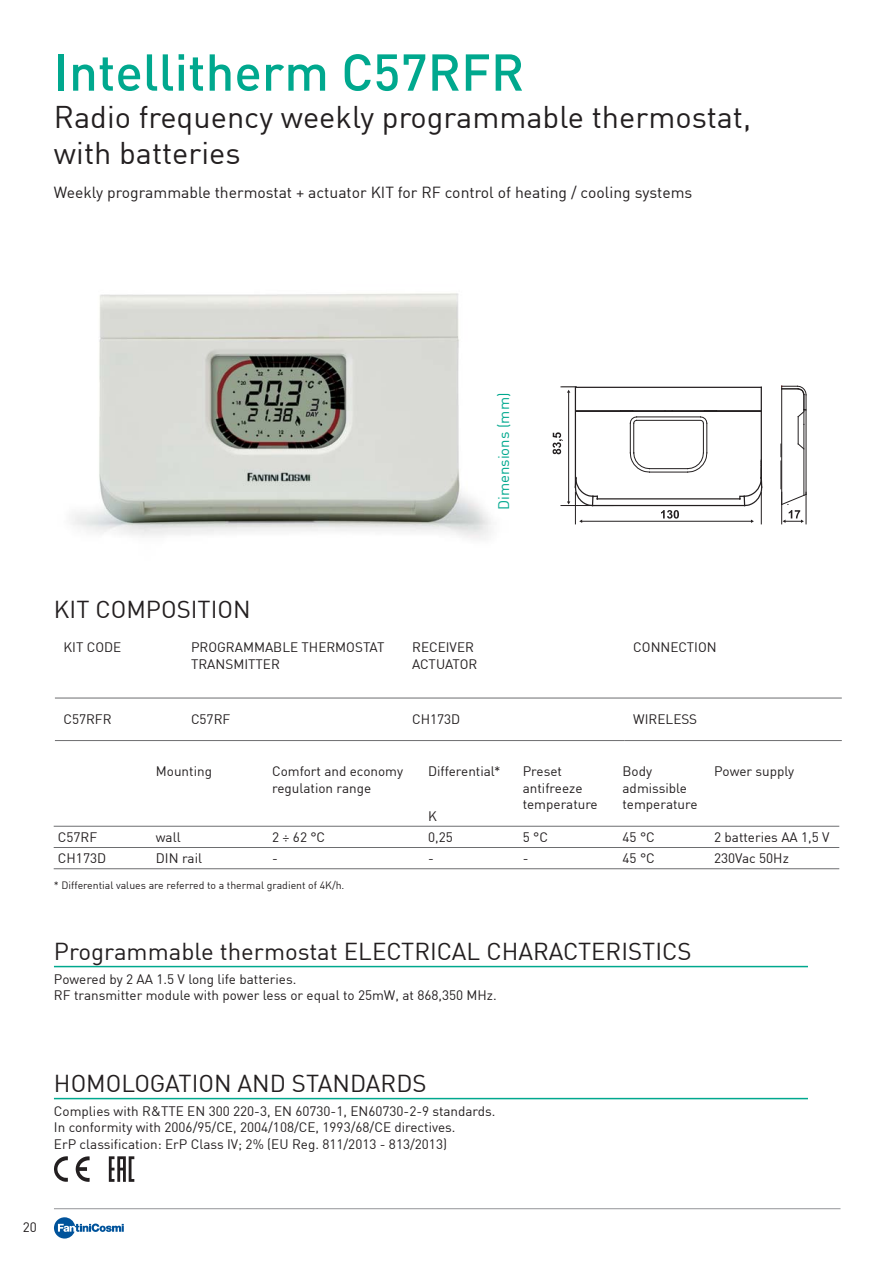
<style>
.page{position:relative;width:893px;height:1263px;background:#fff}
.page>*{position:absolute;margin:0;border:0;box-sizing:border-box;transform-origin:0 0}
.t1{font:500 51px "DIN";color:#00a88e}
.t2{font:30.75px/36.9px "DIN";color:#231f20}
.t3{font:24px "DIN";color:#231f20}
.t4{font:15.75px "DIN";color:#231f20}
.t5{font:15px "DIN";color:#00a88e}
.t6{font:13.5px/16.5px "DIN";color:#231f20}
.t7{font:10.5px "DIN";color:#231f20}
</style>
<div class="page">
<hr style="left:54px;top:1208px;width:786px;height:1px;background:#939598">
<svg style="left:54px;top:1217px;width:70px;height:22px"></svg>
<hr style="left:54px;top:1098px;width:754px;height:1px;background:#00a88e">
<svg style="left:54px;top:1156px;width:14px;height:26px"></svg>
<svg style="left:76px;top:1156px;width:14px;height:26px"></svg>
<svg style="left:109px;top:1156px;width:25px;height:26px"></svg>
<hr style="left:54px;top:966px;width:754px;height:1px;background:#00a88e">
<img style="left:72px;top:293px;width:419px;height:246px">
<hr style="left:568px;top:392px;width:1px;height:110px;background:#231f20">
<hr style="left:575px;top:492px;width:1px;height:32px;background:#231f20">
<hr style="left:781px;top:492px;width:1px;height:32px;background:#231f20">
<hr style="left:761px;top:492px;width:1px;height:32px;background:#231f20">
<hr style="left:806px;top:492px;width:1px;height:32px;background:#231f20">
<hr style="left:582px;top:521px;width:169px;height:1px;background:#231f20">
<svg style="left:661px;top:510px;width:18px;height:9px"></svg>
<svg style="left:552px;top:432px;width:11px;height:22px"></svg>
<hr style="left:633px;top:423px;width:1px;height:30px;background:#231f20">
<hr style="left:703px;top:423px;width:1px;height:30px;background:#231f20">
<hr style="left:649px;top:468px;width:39px;height:1px;background:#231f20">
<hr style="left:592px;top:505px;width:152px;height:1px;background:#231f20">
<hr style="left:575px;top:387px;width:1px;height:100px;background:#231f20">
<svg style="left:738px;top:460px;width:25px;height:47px"></svg>
<svg style="left:567px;top:477px;width:31px;height:30px"></svg>
<hr style="left:761px;top:387px;width:1px;height:91px;background:#231f20">
<hr style="left:576px;top:411px;width:185px;height:1px;background:#231f20">
<svg style="left:629px;top:452px;width:21px;height:21px"></svg>
<svg style="left:629px;top:416px;width:79px;height:8px"></svg>
<hr style="left:630px;top:423px;width:1px;height:30px;background:#231f20">
<hr style="left:649px;top:472px;width:39px;height:1px;background:#231f20">
<svg style="left:686px;top:452px;width:22px;height:21px"></svg>
<hr style="left:706px;top:423px;width:1px;height:30px;background:#231f20">
<hr style="left:576px;top:387px;width:185px;height:1px;background:#231f20">
<hr style="left:576px;top:410px;width:185px;height:1px;background:#231f20">
<hr style="left:597px;top:498px;width:143px;height:1px;background:#231f20">
<svg style="left:561px;top:387px;width:14px;height:6px"></svg>
<hr style="left:561px;top:505px;width:52px;height:1px;background:#231f20">
<svg style="left:780px;top:385px;width:27px;height:138px"></svg>
<svg style="left:55px;top:697px;width:787px;height:1px"></svg>
<hr style="left:55px;top:740px;width:570px;height:1px;background:#6d6e70">
<hr style="left:55px;top:698px;width:787px;height:1px;background:#6d6e70">
<hr style="left:625px;top:740px;width:217px;height:1px;background:#6d6e70">
<svg style="left:54px;top:825px;width:785px;height:1px"></svg>
<svg style="left:54px;top:868px;width:785px;height:1px"></svg>
<hr style="left:54px;top:826px;width:785px;height:1px;background:#6d6e70">
<hr style="left:54px;top:847px;width:785px;height:1px;background:#6d6e70">
<hr style="left:54px;top:869px;width:785px;height:1px;background:#6d6e70">
<h1 class="t1" style="left:54px;top:54px;width:472px">Intellitherm C57RFR</h1>
<h2 class="t2" style="left:54px;top:97px;width:699px">Radio frequency weekly programmable thermostat, with batteries</h2>
<p class="t4" style="left:54px;top:183px;width:640px">Weekly programmable thermostat + actuator KIT for RF control of heating / cooling systems</p>
<p class="t5" style="left:494px;top:510px;width:119px;rotate:-90deg">Dimensions (mm)</p>
<h3 class="t3" style="left:54px;top:594px;width:198px">KIT COMPOSITION</h3>
<p class="t6" style="left:63px;top:639px;width:59px">KIT CODE</p>
<p class="t6" style="left:191px;top:639px;width:195px">PROGRAMMABLE THERMOSTAT<br>TRANSMITTER</p>
<p class="t6" style="left:412px;top:639px;width:67px">RECEIVER<br>ACTUATOR</p>
<p class="t6" style="left:633px;top:639px;width:85px">CONNECTION</p>
<p class="t6" style="left:63px;top:711px;width:50px">C57RFR</p>
<p class="t6" style="left:191px;top:711px;width:41px">C57RF</p>
<p class="t6" style="left:412px;top:711px;width:50px">CH173D</p>
<p class="t6" style="left:633px;top:711px;width:65px">WIRELESS</p>
<p class="t6" style="left:156px;top:763px;width:58px">Mounting</p>
<p class="t6" style="left:272px;top:763px;width:133px">Comfort and economy regulation range</p>
<p class="t6" style="left:428px;top:763px;width:74px">Differential*</p>
<p class="t6" style="left:428px;top:808px;width:10px">K</p>
<p class="t6" style="left:523px;top:763px;width:77px">Preset antifreeze temperature</p>
<p class="t6" style="left:622px;top:763px;width:77px">Body admissible temperature</p>
<p class="t6" style="left:714px;top:763px;width:82px">Power supply</p>
<p class="t6" style="left:58px;top:828px;width:41px">C57RF</p>
<p class="t6" style="left:156px;top:828px;width:26px">wall</p>
<p class="t6" style="left:272px;top:828px;width:55px">2 ÷ 62 °C</p>
<p class="t6" style="left:428px;top:828px;width:26px">0,25</p>
<p class="t6" style="left:523px;top:828px;width:27px">5 °C</p>
<p class="t6" style="left:622px;top:828px;width:34px">45 °C</p>
<p class="t6" style="left:714px;top:828px;width:117px">2 batteries AA 1,5 V</p>
<p class="t6" style="left:58px;top:850px;width:50px">CH173D</p>
<p class="t6" style="left:156px;top:850px;width:48px">DIN rail</p>
<p class="t6" style="left:272px;top:850px;width:7px">-</p>
<p class="t6" style="left:428px;top:850px;width:7px">-</p>
<p class="t6" style="left:523px;top:850px;width:7px">-</p>
<p class="t6" style="left:622px;top:850px;width:34px">45 °C</p>
<p class="t6" style="left:714px;top:850px;width:76px">230Vac 50Hz</p>
<p class="t7" style="left:54px;top:878px;width:292px">* Differential values are referred to a thermal gradient of 4K/h.</p>
<h3 class="t3" style="left:54px;top:936px;width:639px">Programmable thermostat ELECTRICAL CHARACTERISTICS</h3>
<p class="t6" style="left:54px;top:970px;width:444px">Powered by 2 AA 1.5 V long life batteries.<br>RF transmitter module with power less or equal to 25mW, at 868,350 MHz.</p>
<h3 class="t3" style="left:54px;top:1068px;width:374px">HOMOLOGATION AND STANDARDS</h3>
<p class="t6" style="left:54px;top:1102px;width:443px">Complies with R&amp;TTE EN 300 220-3, EN 60730-1, EN60730-2-9 standards.<br>In conformity with 2006/95/CE, 2004/108/CE, 1993/68/CE directives.<br>ErP classification: ErP Class IV; 2% (EU Reg. 811/2013 - 813/2013)</p>
<p class="t6" style="left:23px;top:1219px;width:16px">20</p>
</div>
